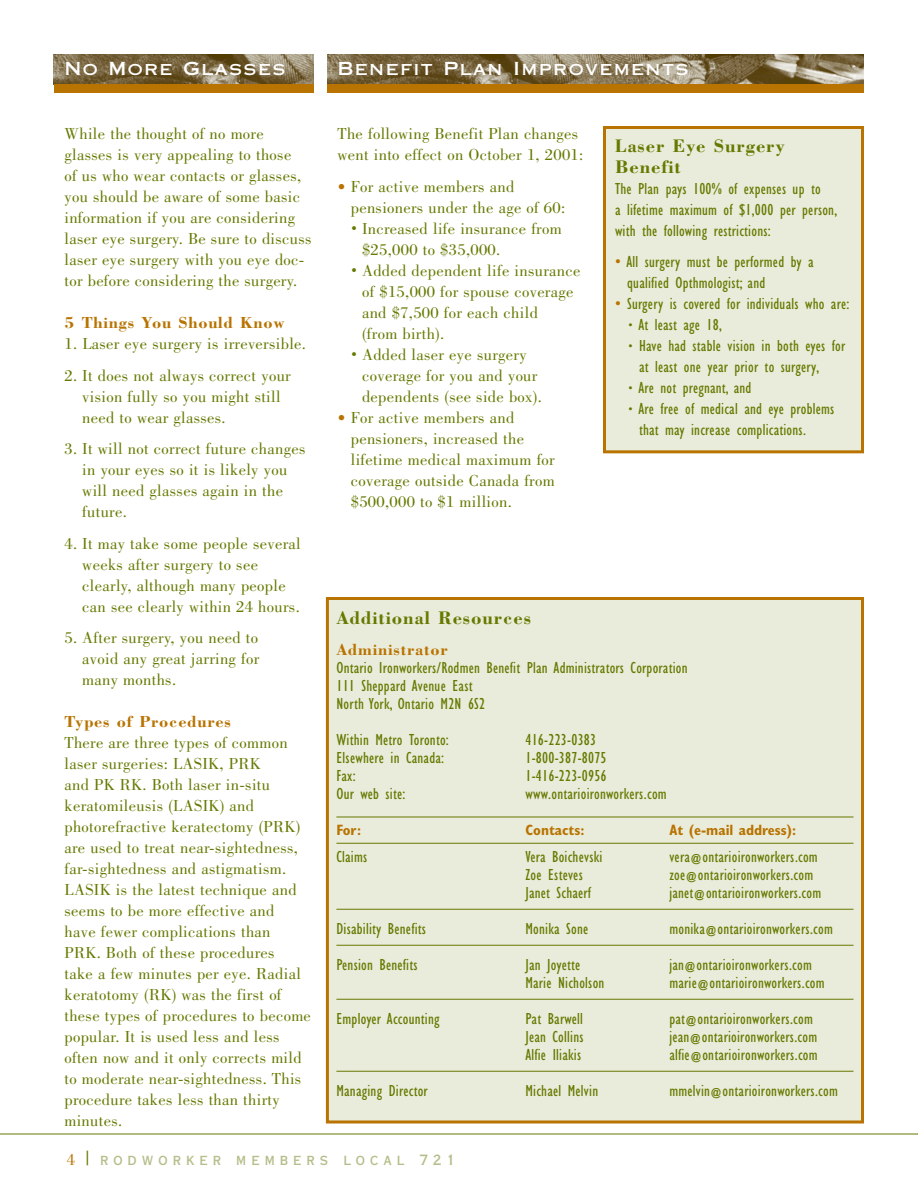
<style>
.page{position:relative;width:918px;height:1188px;background:#fff}
.page>*{position:absolute;margin:0;border:0;box-sizing:border-box;transform-origin:0 0}
.t1{font:700 18.75px/21px "Bodoni";letter-spacing:.05em;color:#667900}
.t2{font:18px "Copperplate Thirty One AB";letter-spacing:.08em;color:#fff}
.t3{font:16.5px/21px "Bodoni";letter-spacing:.02em;color:#667900}
.t4{font:condensed 16.5px/21px "Gill Sans";letter-spacing:.015em;color:#667900}
.t5{font:700 16.5px "Bodoni";letter-spacing:.05em;color:#b87300}
.t6{font:700 condensed 15px "Gill Sans";color:#b87300}
.t7{font:15px "Copperplate Thirty AB";letter-spacing:.335em;color:#b4be89}
.s1{font-family:"Bodoni";font-size:16.5px;color:#b87300}
.s2{font-family:"Bodoni";font-size:21px;color:#667900}
.s3{font-size:14.25px}
.s4{color:#b87300}
.s5{font-size:12px}
</style>
<div class="page">
<hr style="left:0;top:1134px;width:918px;height:1px;background:#667900">
<div style="left:327px;top:598px;width:535px;height:524px;background:#eaecdb"></div>
<div style="left:326px;top:597px;width:538px;height:527px;border:3px solid #b87300"></div>
<hr style="left:336px;top:817px;width:518px;height:1px;background:#667900">
<hr style="left:336px;top:843px;width:518px;height:1px;background:#667900">
<hr style="left:336px;top:909px;width:518px;height:1px;background:#667900">
<hr style="left:336px;top:945px;width:518px;height:1px;background:#667900">
<hr style="left:336px;top:999px;width:518px;height:1px;background:#667900">
<hr style="left:336px;top:1071px;width:518px;height:1px;background:#667900">
<img style="left:54px;top:54px;width:259px;height:30px">
<div style="left:54px;top:84px;width:259px;height:9px;background:#b87300"></div>
<div style="left:604px;top:128px;width:258px;height:324px;background:#eaecdb"></div>
<div style="left:603px;top:126px;width:261px;height:327px;border:3px solid #b87300"></div>
<img style="left:327px;top:54px;width:537px;height:30px">
<div style="left:327px;top:84px;width:537px;height:9px;background:#b87300"></div>
<p class="t2" style="left:64px;top:58px;width:222px">No More Glasses</p>
<p class="t2" style="left:337px;top:58px;width:352px">Benefit Plan Improvements</p>
<p class="t3" style="left:64px;top:125px;width:249px">While the thought of no more glasses is very appealing to those<br>of us who wear contacts or glasses, you should be aware of some basic information if you are considering laser eye surgery. Be sure to discuss laser eye surgery with you eye doc&shy;tor before considering the surgery.</p>
<p class="t5" style="left:64px;top:317px;width:222px">5 Things You Should Know</p>
<p class="t3" style="left:64px;top:335px;width:243px">1. Laser eye surgery is irreversible.</p>
<p class="t3" style="left:82px;top:366px;width:210px;text-indent:-18px">2. It does not always correct your vision fully so you might still need to wear glasses.</p>
<p class="t3" style="left:82px;top:440px;width:225px;text-indent:-18px">3. It will not correct future changes in your eyes so it is likely you will need glasses again in the future.</p>
<p class="t3" style="left:82px;top:534px;width:220px;text-indent:-18px">4. It may take some people several weeks after surgery to see clearly, although many people can see clearly within 24 hours.</p>
<p class="t3" style="left:82px;top:629px;width:178px;text-align:justify;text-indent:-18px">5. After surgery, you need to avoid any great jarring for many months.</p>
<p class="t5" style="left:64px;top:716px;width:168px">Types of Procedures</p>
<p class="t3" style="left:64px;top:734px;width:248px">There are three types of common laser surgeries: LASIK, PRK<br>and PK RK. Both laser in-situ keratomileusis (LASIK) and photorefractive keratectomy (PRK) are used to treat near-sightedness, far-sightedness and astigmatism.<br>LASIK is the latest technique and seems to be more effective and<br>have fewer complications than<br>PRK. Both of these procedures<br>take a few minutes per eye. Radial keratotomy (RK) was the first of these types of procedures to become popular. It is used less and less often now and it only corrects mild to moderate near-sightedness. This procedure takes less than thirty minutes.</p>
<p class="t7" style="left:67px;top:1151px;width:390px"><span class="s1">4</span> <span class="s2">|</span> RODWORKER MEMBERS LOCAL <span class="s3">721</span></p>
<p class="t3" style="left:338px;top:125px;width:247px">The following Benefit Plan changes went into effect on October 1, 2001:</p>
<p class="t3" style="left:351px;top:177px;width:216px;text-indent:-13px"><span class="s4">•</span> For active members and pensioners under the age of 60:</p>
<p class="t3" style="left:362px;top:219px;width:201px;text-indent:-11px"><span class="s5">•</span> Increased life insurance from $25,000 to $35,000.</p>
<p class="t3" style="left:362px;top:261px;width:220px;text-indent:-11px"><span class="s5">•</span> Added dependent life insurance of $15,000 for spouse coverage and $7,500 for each child<br>(from birth).</p>
<p class="t3" style="left:362px;top:345px;width:181px;text-indent:-11px"><span class="s5">•</span> Added laser eye surgery coverage for you and your dependents (see side box).</p>
<p class="t3" style="left:351px;top:408px;width:205px;text-indent:-13px"><span class="s4">•</span> For active members and pensioners, increased the lifetime medical maximum for coverage outside Canada from $500,000 to $1 million.</p>
<p class="t1" style="left:615px;top:137px;width:171px">Laser Eye Surgery<br>Benefit</p>
<p class="t4" style="left:615px;top:179px;width:224px">The Plan pays 100% of expenses up to<br>a lifetime maximum of $1,000 per person, with the following restrictions:</p>
<p class="t4" style="left:627px;top:253px;width:188px;text-indent:-12px"><span class="s4">•</span> All surgery must be performed by a qualified Opthmologist; and</p>
<p class="t4" style="left:615px;top:295px;width:236px"><span class="s4">•</span> Surgery is covered for individuals who are:</p>
<p class="t4" style="left:628px;top:316px;width:95px"><span class="s5">•</span> At least age 18,</p>
<p class="t4" style="left:639px;top:337px;width:208px;text-indent:-10px"><span class="s5">•</span> Have had stable vision in both eyes for at least one year prior to surgery,</p>
<p class="t4" style="left:628px;top:379px;width:124px"><span class="s5">•</span> Are not pregnant, and</p>
<p class="t4" style="left:639px;top:400px;width:197px;text-indent:-11px"><span class="s5">•</span> Are free of medical and eye problems that may increase complications.</p>
<p class="t1" style="left:336px;top:609px;width:196px">Additional Resources</p>
<p class="t5" style="left:336px;top:644px;width:113px">Administrator</p>
<p class="t4" style="left:336px;top:661px;width:353px;line-height:18px">Ontario Ironworkers/Rodmen Benefit Plan Administrators Corporation<br>111 Sheppard Avenue East<br>North York, Ontario M2N 6S2</p>
<p class="t4" style="left:336px;top:731px;width:114px">Within Metro Toronto:</p>
<p class="t4" style="left:525px;top:731px;width:72px">416-223-0383</p>
<p class="t4" style="left:336px;top:749px;width:109px">Elsewhere in Canada:</p>
<p class="t4" style="left:525px;top:749px;width:83px">1-800-387-8075</p>
<p class="t4" style="left:336px;top:767px;width:21px">Fax:</p>
<p class="t4" style="left:525px;top:767px;width:83px">1-416-223-0956</p>
<p class="t4" style="left:336px;top:785px;width:71px">Our web site:</p>
<p class="t4" style="left:525px;top:785px;width:143px">www.ontarioironworkers.com</p>
<p class="t6" style="left:336px;top:825px;width:26px">For:</p>
<p class="t6" style="left:525px;top:825px;width:61px">Contacts:</p>
<p class="t6" style="left:669px;top:825px;width:128px">At (e-mail address):</p>
<p class="t4" style="left:336px;top:848px;width:32px">Claims</p>
<p class="t4" style="left:525px;top:848px;width:79px">Vera Boichevski</p>
<p class="t4" style="left:669px;top:848px;width:150px">vera<span class="s5">@</span>ontarioironworkers.com</p>
<p class="t4" style="left:525px;top:866px;width:59px">Zoe Esteves</p>
<p class="t4" style="left:669px;top:866px;width:145px">zoe<span class="s5">@</span>ontarioironworkers.com</p>
<p class="t4" style="left:525px;top:884px;width:67px">Janet Schaerf</p>
<p class="t4" style="left:669px;top:884px;width:153px">janet<span class="s5">@</span>ontarioironworkers.com</p>
<p class="t4" style="left:336px;top:920px;width:91px">Disability Benefits</p>
<p class="t4" style="left:525px;top:920px;width:64px">Monika Sone</p>
<p class="t4" style="left:669px;top:920px;width:165px">monika<span class="s5">@</span>ontarioironworkers.com</p>
<p class="t4" style="left:336px;top:956px;width:83px">Pension Benefits</p>
<p class="t4" style="left:525px;top:956px;width:56px">Jan Joyette</p>
<p class="t4" style="left:669px;top:956px;width:144px">jan<span class="s5">@</span>ontarioironworkers.com</p>
<p class="t4" style="left:525px;top:974px;width:81px">Marie Nicholson</p>
<p class="t4" style="left:669px;top:974px;width:157px">marie<span class="s5">@</span>ontarioironworkers.com</p>
<p class="t4" style="left:336px;top:1010px;width:105px">Employer Accounting</p>
<p class="t4" style="left:525px;top:1010px;width:59px">Pat Barwell</p>
<p class="t4" style="left:669px;top:1010px;width:145px">pat<span class="s5">@</span>ontarioironworkers.com</p>
<p class="t4" style="left:525px;top:1028px;width:60px">Jean Collins</p>
<p class="t4" style="left:669px;top:1028px;width:149px">jean<span class="s5">@</span>ontarioironworkers.com</p>
<p class="t4" style="left:525px;top:1046px;width:57px">Alfie Iliakis</p>
<p class="t4" style="left:669px;top:1046px;width:150px">alfie<span class="s5">@</span>ontarioironworkers.com</p>
<p class="t4" style="left:336px;top:1082px;width:93px">Managing Director</p>
<p class="t4" style="left:525px;top:1082px;width:74px">Michael Melvin</p>
<p class="t4" style="left:669px;top:1082px;width:170px">mmelvin<span class="s5">@</span>ontarioironworkers.com</p>
</div>
